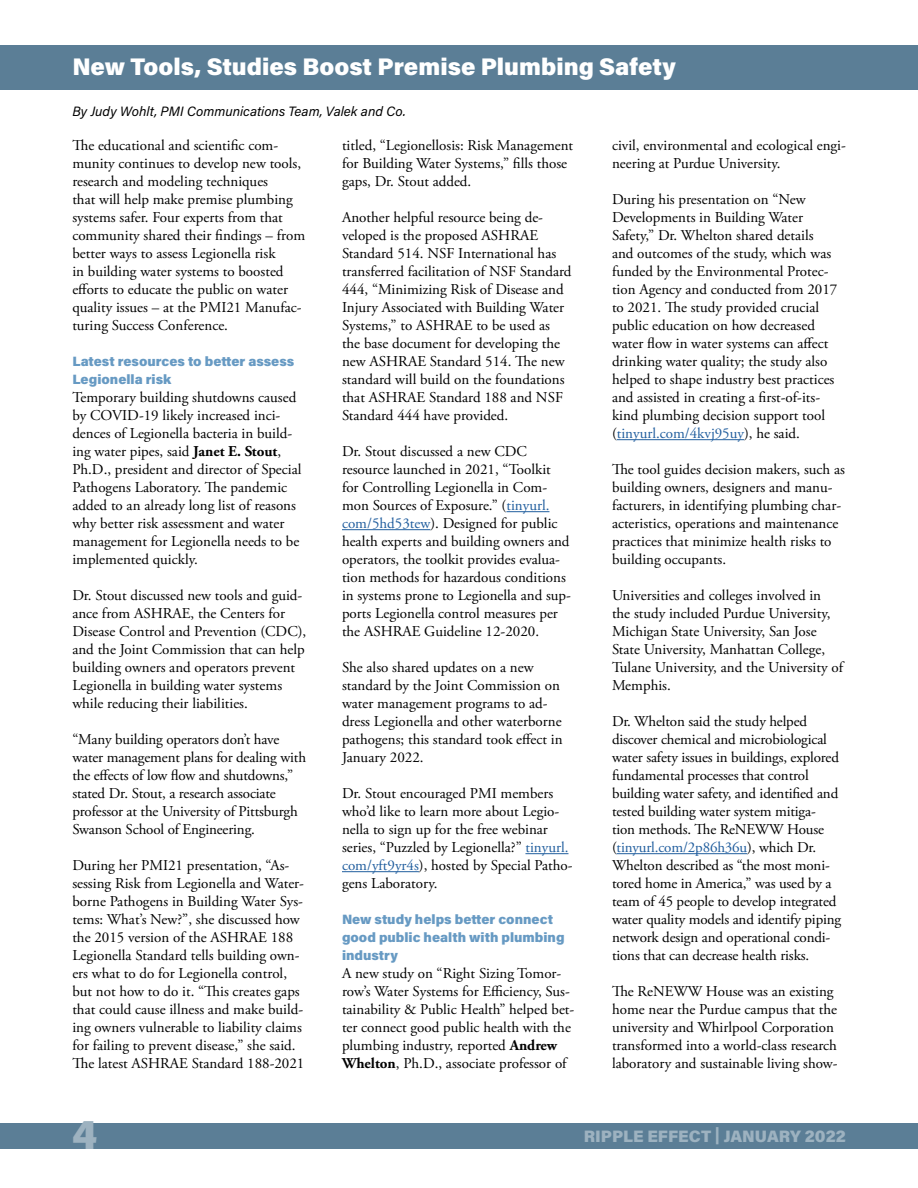
<style>
.page{position:relative;width:918px;height:1188px;background:#fff}
.page>*{position:absolute;margin:0;border:0;box-sizing:border-box;transform-origin:0 0}
.t1{font:900 40.5px "Acumin Pro";color:#9db2c0}
.inside_headline{font:900 24px "Acumin Pro";color:#fff}
.t2{font:900 16.5px "Acumin Pro";color:#9db2c0}
.body{font:15px/18px "Adobe Garamond Pro";color:#000}
.firstlinebold{font:900 13.5px/18px "Acumin Pro";color:#679ac3}
.byline{font:italic 13.5px "Acumin Pro";color:#000}
.s1{font-weight:700}
.s2{color:#215e9e}
</style>
<div class="page">
<div style="left:0;top:45px;width:918px;height:45px;background:#5b7e96"></div>
<div style="left:0;top:1123px;width:918px;height:25px;background:#5b7e96"></div>
<hr style="left:506px;top:511px;width:43px;height:1px;background:#215e9e">
<hr style="left:342px;top:529px;width:88px;height:1px;background:#215e9e">
<hr style="left:525px;top:853px;width:43px;height:1px;background:#215e9e">
<hr style="left:342px;top:871px;width:77px;height:1px;background:#215e9e">
<hr style="left:617px;top:439px;width:127px;height:1px;background:#215e9e">
<hr style="left:617px;top:853px;width:130px;height:1px;background:#215e9e">
<p class="inside_headline" style="left:72px;top:49px;width:605px">New Tools, Studies Boost Premise Plumbing Safety</p>
<p class="byline" style="left:72px;top:102px;width:335px">By Judy Wohlt, PMI Communications Team, Valek and Co.</p>
<p class="body" style="left:72px;top:137px;width:234px">The educational and scientific com&shy;munity continues to develop new tools, research and modeling techniques<br>that will help make premise plumbing systems safer. Four experts from that community shared their findings – from better ways to assess Legionella risk<br>in building water systems to boosted efforts to educate the public on water quality issues – at the PMI21 Manufac&shy;turing Success Conference.</p>
<p class="firstlinebold" style="left:72px;top:352px;width:224px">Latest resources to better assess<br>Legionella risk</p>
<p class="body" style="left:72px;top:389px;width:231px">Temporary building shutdowns caused by COVID-19 likely increased inci&shy;dences of Legionella bacteria in build&shy;ing water pipes, said <span class="s1">Janet E. Stout</span>, Ph.D., president and director of Special Pathogens Laboratory. The pandemic added to an already long list of reasons why better risk assessment and water management for Legionella needs to be implemented quickly.</p>
<p class="body" style="left:72px;top:587px;width:235px">Dr. Stout discussed new tools and guid&shy;ance from ASHRAE, the Centers for Disease Control and Prevention (CDC), and the Joint Commission that can help building owners and operators prevent Legionella in building water systems while reducing their liabilities.</p>
<p class="body" style="left:72px;top:731px;width:235px">“Many building operators don’t have water management plans for dealing with the effects of low flow and shutdowns,” stated Dr. Stout, a research associate professor at the University of Pittsburgh Swanson School of Engineering.</p>
<p class="body" style="left:72px;top:857px;width:234px">During her PMI21 presentation, “As&shy;sessing Risk from Legionella and Water&shy;borne Pathogens in Building Water Sys&shy;tems: What’s New?”, she discussed how the 2015 version of the ASHRAE 188<br>Legionella Standard tells building own&shy;ers what to do for Legionella control, but not how to do it. “This creates gaps that could cause illness and make build&shy;ing owners vulnerable to liability claims for failing to prevent disease,” she said.<br>The latest ASHRAE Standard 188-2021</p>
<p class="body" style="left:342px;top:137px;width:233px">titled, “Legionellosis: Risk Management for Building Water Systems,” fills those gaps, Dr. Stout added.</p>
<p class="body" style="left:342px;top:209px;width:231px">Another helpful resource being de&shy;veloped is the proposed ASHRAE Standard 514. NSF International has transferred facilitation of NSF Standard 444, “Minimizing Risk of Disease and Injury Associated with Building Water Systems,” to ASHRAE to be used as the base document for developing the new ASHRAE Standard 514. The new standard will build on the foundations that ASHRAE Standard 188 and NSF Standard 444 have provided.</p>
<p class="body" style="left:342px;top:443px;width:231px">Dr. Stout discussed a new CDC resource launched in 2021, “Toolkit for Controlling Legionella in Com&shy;mon Sources of Exposure.” (<span class="s2">tinyurl. com/5hd53tew</span>). Designed for public health experts and building owners and operators, the toolkit provides evalua&shy;tion methods for hazardous conditions in systems prone to Legionella and sup&shy;ports Legionella control measures per the ASHRAE Guideline 12-2020.</p>
<p class="body" style="left:342px;top:659px;width:222px">She also shared updates on a new standard by the Joint Commission on water management programs to ad&shy;dress Legionella and other waterborne pathogens; this standard took effect in<br>January 2022.</p>
<p class="body" style="left:342px;top:785px;width:232px">Dr. Stout encouraged PMI members who’d like to learn more about Legio&shy;nella to sign up for the free webinar series, “Puzzled by Legionella?” <span class="s2">tinyurl. com/yft9yr4s</span>), hosted by Special Patho&shy;gens Laboratory.</p>
<p class="firstlinebold" style="left:342px;top:910px;width:224px">New study helps better connect good public health with plumbing industry</p>
<p class="body" style="left:342px;top:965px;width:234px">A new study on “Right Sizing Tomor&shy;row’s Water Systems for Efficiency, Sus&shy;tainability &amp; Public Health” helped bet&shy;ter connect good public health with the plumbing industry, reported <span class="s1">Andrew Whelton</span>, Ph.D., associate professor of</p>
<p class="body" style="left:612px;top:137px;width:235px">civil, environmental and ecological engi&shy;neering at Purdue University.</p>
<p class="body" style="left:612px;top:191px;width:227px">During his presentation on “New Developments in Building Water Safety,” Dr. Whelton shared details and outcomes of the study, which was funded by the Environmental Protec&shy;tion Agency and conducted from 2017 to 2021. The study provided crucial public education on how decreased water flow in water systems can affect drinking water quality; the study also helped to shape industry best practices and assisted in creating a first-of-its&shy;kind plumbing decision support tool (<span class="s2">tinyurl.com/4kvj95uy</span>), he said.</p>
<p class="body" style="left:612px;top:461px;width:235px">The tool guides decision makers, such as building owners, designers and manu&shy;facturers, in identifying plumbing char&shy;acteristics, operations and maintenance practices that minimize health risks to building occupants.</p>
<p class="body" style="left:612px;top:587px;width:233px">Universities and colleges involved in the study included Purdue University, Michigan State University, San Jose State University, Manhattan College, Tulane University, and the University of Memphis.</p>
<p class="body" style="left:612px;top:713px;width:231px">Dr. Whelton said the study helped discover chemical and microbiological water safety issues in buildings, explored fundamental processes that control building water safety, and identified and tested building water system mitiga&shy;tion methods. The ReNEWW House (<span class="s2">tinyurl.com/2p86h36u</span>), which Dr.<br>Whelton described as “the most moni&shy;tored home in America,” was used by a team of 45 people to develop integrated water quality models and identify piping network design and operational condi&shy;tions that can decrease health risks.</p>
<p class="body" style="left:612px;top:983px;width:227px">The ReNEWW House was an existing home near the Purdue campus that the university and Whirlpool Corporation transformed into a world-class research laboratory and sustainable living show-</p>
<h1 class="t1" style="left:72px;top:1106px;width:27px">4</h1>
<p class="t2" style="left:584px;top:1124px;width:264px">RIPPLE EFFECT | JANUARY 2022</p>
</div>
